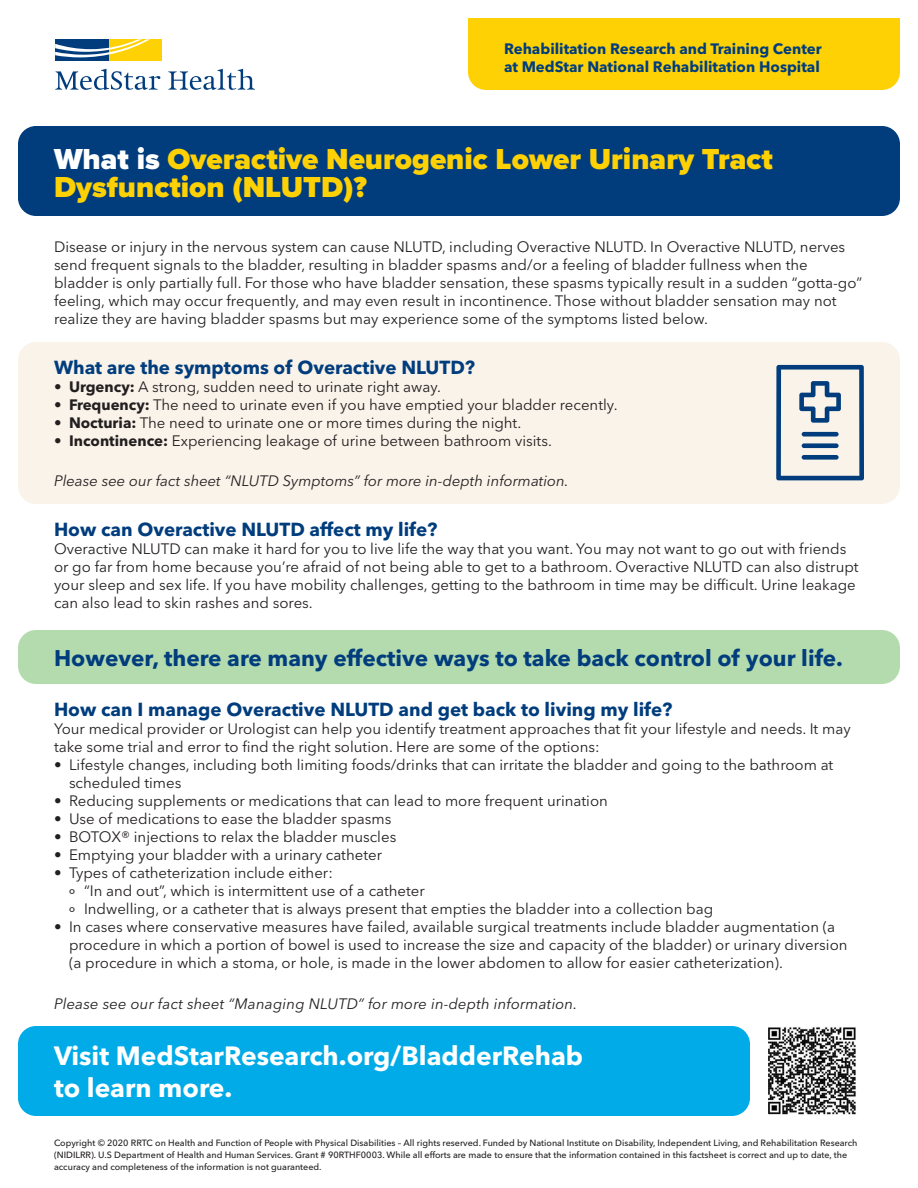
<style>
.page{position:relative;width:918px;height:1188px;background:#fff}
.page>*{position:absolute;margin:0;border:0;box-sizing:border-box;transform-origin:0 0}
.Headlines_20_19{font:900 30px/28.5px "Proxima Nova";color:#fed105}
.section_header_17_5{font:700 26.25px/31.5px "Avenir Next LT Pro";color:#fff}
.section_header_15_18{font:700 22.5px "Avenir Next LT Pro";color:#013d7d}
.section_header_12_5{font:700 18.75px "Avenir Next LT Pro";color:#013d7d}
.body_copy_10_12{font:15px/18px "Avenir Next LT Pro";color:#231f20}
.body_copy_10_12-2{font:italic 15px "Avenir Next LT Pro";color:#231f20}
.tab_content_10_12{font:700 15px/18px "Avenir Next LT Pro";color:#013d7d}
.section_header_17_5-2{font:500 9px/12px "Avenir Next LT Pro";color:#231f20}
.s1{color:#fff}
.s2{font-weight:700}
.s3{font-size:16.5px}
</style>
<div class="page">
<div style="left:18px;top:126px;width:882px;height:90px;background:#013d7d;border-radius:18px"></div>
<div style="left:18px;top:342px;width:882px;height:162px;background:#f9f3e9;border-radius:18px"></div>
<div style="left:18px;top:630px;width:882px;height:54px;background:#b4dbae;border-radius:18px"></div>
<svg style="left:776px;top:365px;width:88px;height:115px"></svg>
<div style="left:468px;top:18px;width:432px;height:72px;background:#fed105"></div>
<div style="left:18px;top:1026px;width:732px;height:90px;background:#00abe7;border-radius:18px"></div>
<img style="left:768px;top:1027px;width:88px;height:88px">
<svg style="left:55px;top:69px;width:105px;height:21px"></svg>
<svg style="left:168px;top:69px;width:87px;height:21px"></svg>
<div style="left:54px;top:38px;width:109px;height:24px;background:#fed105"></div>
<div style="left:55px;top:39px;width:53px;height:22px;background:#013d7d"></div>
<svg style="left:55px;top:39px;width:95px;height:18px"></svg>
<p class="tab_content_10_12" style="left:504px;top:40px;width:319px">Rehabilitation Research and Training Center at MedStar National Rehabilitation Hospital</p>
<p class="Headlines_20_19" style="left:54px;top:144px;width:721px"><span class="s1">What is</span> Overactive Neurogenic Lower Urinary Tract<br>Dysfunction (NLUTD)?</p>
<p class="body_copy_10_12" style="left:54px;top:238px;width:810px">Disease or injury in the nervous system can cause NLUTD, including Overactive NLUTD. In Overactive NLUTD, nerves send frequent signals to the bladder, resulting in bladder spasms and/or a feeling of bladder fullness when the bladder is only partially full. For those who have bladder sensation, these spasms typically result in a sudden “gotta-go” feeling, which may occur frequently, and may even result in incontinence. Those without bladder sensation may not realize they are having bladder spasms but may experience some of the symptoms listed below.</p>
<p class="section_header_12_5" style="left:54px;top:355px;width:423px">What are the symptoms of Overactive NLUTD?</p>
<p class="body_copy_10_12" style="left:54px;top:377px;width:389px"><span class="s2">• Urgency:</span> A strong, sudden need to urinate right away.</p>
<p class="body_copy_10_12" style="left:54px;top:395px;width:565px"><span class="s2">• Frequency:</span> The need to urinate even if you have emptied your bladder recently.</p>
<p class="body_copy_10_12" style="left:54px;top:413px;width:469px"><span class="s2">• Nocturia:</span> The need to urinate one or more times during the night.</p>
<p class="body_copy_10_12" style="left:54px;top:431px;width:499px"><span class="s2">• Incontinence:</span> Experiencing leakage of urine between bathroom visits.</p>
<p class="body_copy_10_12-2" style="left:54px;top:472px;width:516px">Please see our fact sheet “NLUTD Symptoms” for more in-depth information.</p>
<p class="section_header_12_5" style="left:54px;top:518px;width:385px">How can Overactive NLUTD affect my life?</p>
<p class="body_copy_10_12" style="left:54px;top:540px;width:806px">Overactive NLUTD can make it hard for you to live life the way that you want. You may not want to go out with friends or go far from home because you’re afraid of not being able to get to a bathroom. Overactive NLUTD can also distrupt your sleep and sex life. If you have mobility challenges, getting to the bathroom in time may be difficult. Urine leakage can also lead to skin rashes and sores.</p>
<p class="section_header_15_18" style="left:54px;top:644px;width:791px">However, there are many effective ways to take back control of your life.</p>
<p class="section_header_12_5" style="left:54px;top:698px;width:620px">How can I manage Overactive NLUTD and get back to living my life?</p>
<p class="body_copy_10_12" style="left:54px;top:720px;width:798px">Your medical provider or Urologist can help you identify treatment approaches that fit your lifestyle and needs. It may take some trial and error to find the right solution. Here are some of the options:</p>
<p class="body_copy_10_12" style="left:69px;top:756px;width:766px;text-indent:-15px">• Lifestyle changes, including both limiting foods/drinks that can irritate the bladder and going to the bathroom at scheduled times</p>
<p class="body_copy_10_12" style="left:54px;top:792px;width:555px">• Reducing supplements or medications that can lead to more frequent urination</p>
<p class="body_copy_10_12" style="left:54px;top:810px;width:339px">• Use of medications to ease the bladder spasms</p>
<p class="body_copy_10_12" style="left:54px;top:828px;width:344px">• BOTOX® injections to relax the bladder muscles</p>
<p class="body_copy_10_12" style="left:54px;top:846px;width:330px">• Emptying your bladder with a urinary catheter</p>
<p class="body_copy_10_12" style="left:54px;top:864px;width:280px">• Types of catheterization include either:</p>
<p class="body_copy_10_12" style="left:69px;top:882px;width:357px"><span class="s3">º</span> “In and out”, which is intermittent use of a catheter</p>
<p class="body_copy_10_12" style="left:69px;top:900px;width:646px"><span class="s3">º</span> Indwelling, or a catheter that is always present that empties the bladder into a collection bag</p>
<p class="body_copy_10_12" style="left:69px;top:918px;width:780px;text-indent:-15px">• In cases where conservative measures have failed, available surgical treatments include bladder augmentation (a procedure in which a portion of bowel is used to increase the size and capacity of the bladder) or urinary diversion (a procedure in which a stoma, or hole, is made in the lower abdomen to allow for easier catheterization).</p>
<p class="body_copy_10_12-2" style="left:54px;top:994px;width:525px">Please see our fact sheet “Managing NLUTD” for more in-depth information.</p>
<p class="section_header_17_5" style="left:54px;top:1040px;width:531px">Visit MedStarResearch.org/BladderRehab to learn more.</p>
<p class="section_header_17_5-2" style="left:54px;top:1137px;width:805px">Copyright © 2020 RRTC on Health and Function of People with Physical Disabilities – All rights reserved. Funded by National Institute on Disability, Independent Living, and Rehabilitation Research (NIDILRR). U.S Department of Health and Human Services. Grant # 90RTHF0003. While all efforts are made to ensure that the information contained in this factsheet is correct and up to date, the accuracy and completeness of the information is not guaranteed.</p>
</div>
